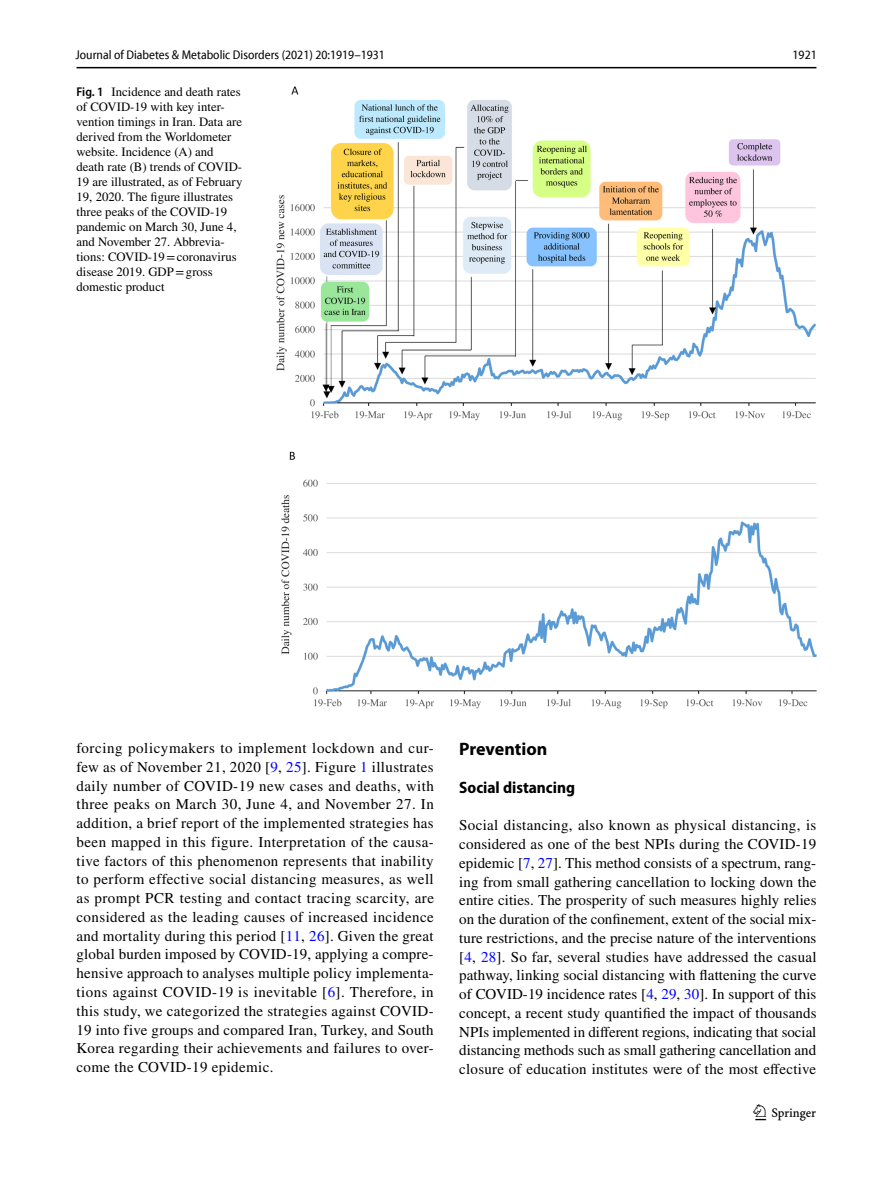
<style>
.page{position:relative;width:893px;height:1187px;background:#fff}
.page>*{position:absolute;margin:0;border:0;box-sizing:border-box;transform-origin:0 0}
.t1{font:22.5px "Springnew Regular 3";color:#000}
.t2{font:700 18px "Myriad Pro";letter-spacing:-.005em;color:#000}
.t3{font:700 semi-condensed 16.5px "Myriad Pro";color:#000}
.t4{font:15px/18.8px "STIX";letter-spacing:.015em;color:#000;text-align:justify}
.t5{font:12.75px/15px "STIX";color:#000}
.t6{font:semi-condensed 12.75px "Myriad Pro Unic";color:#000}
.s1{font-family:"Myriad Pro";font-weight:600;font-stretch:semi-condensed}
.s2{color:#00f}
</style>
<div class="page">
<hr style="left:77px;top:67px;width:739px;height:1px;background:#000">
<img style="left:276px;top:87px;width:540px;height:621px">
<p class="t6" style="left:76px;top:50px;width:311px">Journal of Diabetes &amp; Metabolic Disorders (2021) 20:1919–1931</p>
<p class="t6" style="left:793px;top:50px;width:26px">1921</p>
<p class="t5" style="left:77px;top:85px;width:167px"><span class="s1">Fig. 1</span> Incidence and death rates of COVID-19 with key inter&shy;vention timings in Iran. Data are derived from the Worldometer website. Incidence (A) and death rate (B) trends of COVID-<br>19 are illustrated, as of February<br>19, 2020. The figure illustrates three peaks of the COVID-19 pandemic on March 30, June 4, and November 27. Abbrevia&shy;tions: COVID-19=coronavirus disease 2019. GDP=gross domestic product</p>
<p class="t4" style="left:77px;top:739px;width:359px">forcing policymakers to implement lockdown and cur&shy;few as of November 21, 2020 [<span class="s2">9</span>, <span class="s2">25</span>]. Figure <span class="s2">1</span> illustrates daily number of COVID-19 new cases and deaths, with three peaks on March 30, June 4, and November 27. In addition, a brief report of the implemented strategies has been mapped in this figure. Interpretation of the causa&shy;tive factors of this phenomenon represents that inability to perform effective social distancing measures, as well as prompt PCR testing and contact tracing scarcity, are considered as the leading causes of increased incidence and mortality during this period [<span class="s2">11</span>, <span class="s2">26</span>]. Given the great global burden imposed by COVID-19, applying a compre&shy;hensive approach to analyses multiple policy implementa&shy;tions against COVID-19 is inevitable [<span class="s2">6</span>]. Therefore, in this study, we categorized the strategies against COVID-19 into five groups and compared Iran, Turkey, and South Korea regarding their achievements and failures to over&shy;come the COVID-19 epidemic.</p>
<p class="t2" style="left:459px;top:737px;width:90px">Prevention</p>
<p class="t3" style="left:459px;top:778px;width:117px">Social distancing</p>
<p class="t4" style="left:459px;top:816px;width:359px">Social distancing, also known as physical distancing, is considered as one of the best NPIs during the COVID-19 epidemic [<span class="s2">7</span>, <span class="s2">27</span>]. This method consists of a spectrum, rang&shy;ing from small gathering cancellation to locking down the entire cities. The prosperity of such measures highly relies on the duration of the confinement, extent of the social mix&shy;ture restrictions, and the precise nature of the interventions [<span class="s2">4</span>, <span class="s2">28</span>]. So far, several studies have addressed the casual pathway, linking social distancing with flattening the curve of COVID-19 incidence rates [<span class="s2">4</span>, <span class="s2">29</span>, <span class="s2">30</span>]. In support of this concept, a recent study quantified the impact of thousands NPIs implemented in different regions, indicating that social distancing methods such as small gathering cancellation and closure of education institutes were of the most effective</p>
<h1 class="t1" style="left:755px;top:1104px;width:62px">1 3</h1>
</div>
